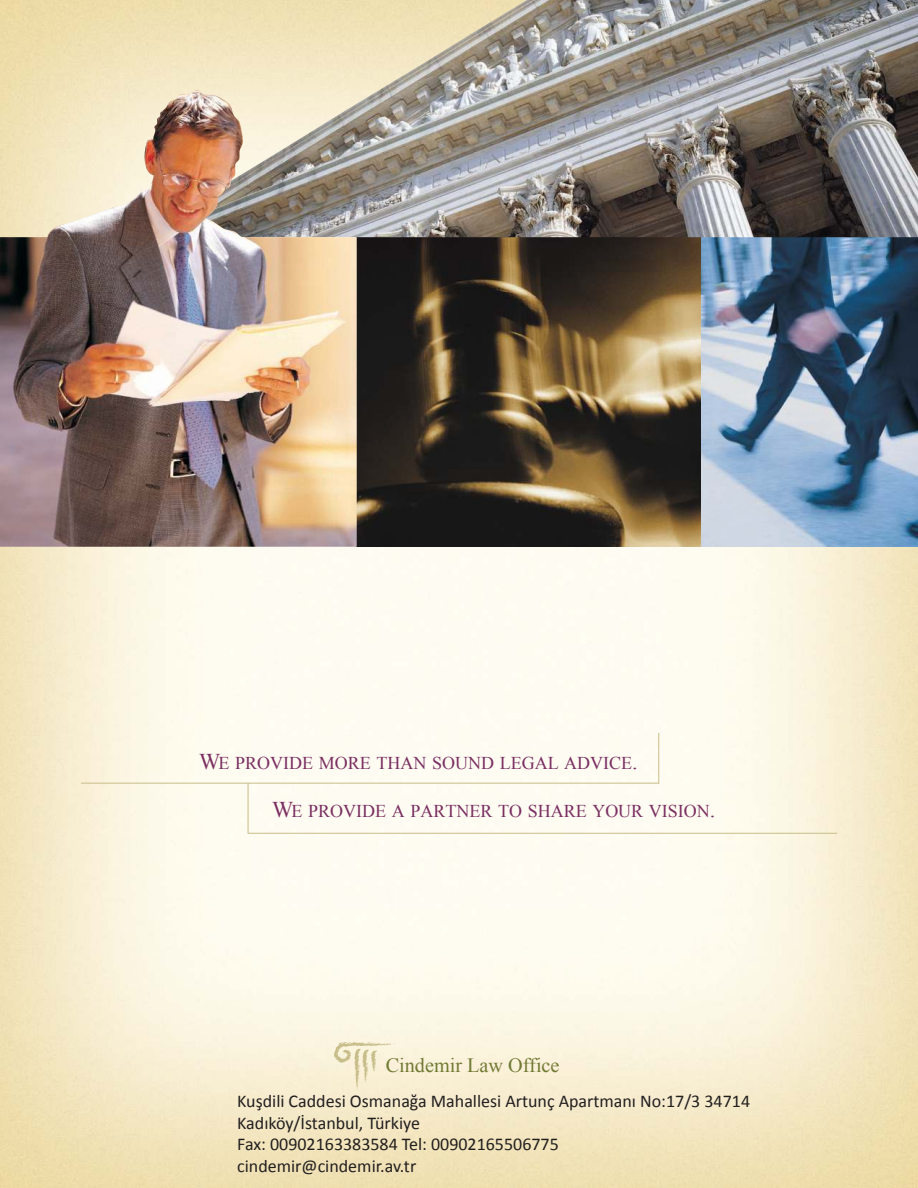
<style>
.page{position:relative;width:918px;height:1188px;background:#fff}
.page>*{position:absolute;margin:0;border:0;box-sizing:border-box;transform-origin:0 0}
.t1{font:20.25px "Times New Roman";color:#717a33}
.t2{font:18px/21.8px "Calibri";color:#221f1f}
.t3{font:18px "Times New Roman PSMT SC800";color:#7a2f62}
.s1{font-size:22.5px}
</style>
<div class="page">
<hr style="left:81px;top:783px;width:578px;height:1px;background:#c7bd89">
<hr style="left:248px;top:833px;width:589px;height:1px;background:#c7bd89">
<hr style="left:658px;top:733px;width:1px;height:51px;background:#c7bd89">
<hr style="left:248px;top:783px;width:1px;height:51px;background:#c7bd89">
<img style="left:700px;top:237px;width:218px;height:310px">
<svg style="left:357px;top:237px;width:343px;height:310px;background:#4c402e"></svg>
<img style="left:142px;top:0;width:776px;height:237px">
<img style="left:0;top:90px;width:357px;height:457px">
<svg style="left:334px;top:1042px;width:61px;height:47px;background:#f0e8ca"></svg>
<p class="t3" style="left:199px;top:752px;width:440px"><span class="s1">W</span>E PROVIDE MORE THAN SOUND LEGAL ADVICE<span class="s1">.</span></p>
<p class="t3" style="left:272px;top:800px;width:445px"><span class="s1">W</span>E PROVIDE A PARTNER TO SHARE YOUR VISION<span class="s1">.</span></p>
<p class="t1" style="left:386px;top:1058px;width:175px">Cindemir Law Office</p>
<p class="t2" style="left:237px;top:1090px;width:514px">Kuşdili Caddesi Osmanağa Mahallesi Artunç Apartmanı No:17/3 34714<br>Kadıköy/İstanbul, Türkiye<br>Fax: 00902163383584 Tel: 00902165506775<br>cindemir@cindemir.av.tr</p>
</div>
